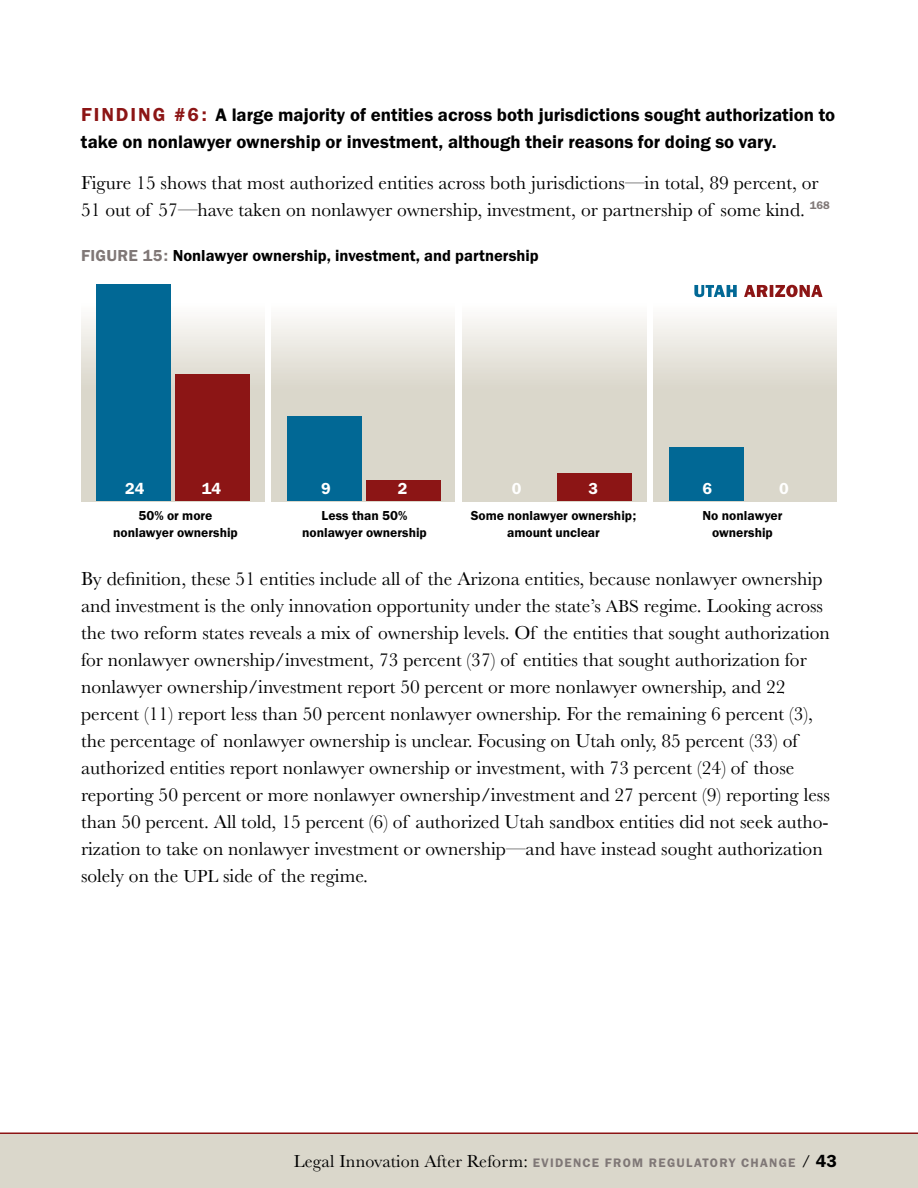
<style>
.page{position:relative;width:918px;height:1188px;background:#fff}
.page>*{position:absolute;margin:0;border:0;box-sizing:border-box;transform-origin:0 0}
.t1{font:19.5px/27px "Baskerville";color:#000}
.t2{font:18.75px/27px "Franklin Gothic URW Dem";color:#000}
.t3{font:18px "Baskerville";letter-spacing:.01em;color:#000}
.t4{font:16.5px "Franklin Gothic URW Dem";color:#000}
.t5{font:16.5px "Franklin Gothic URW Dem";color:#fff}
.t6{font:13.5px/16.5px "Franklin Gothic URW Dem";color:#000;text-align:center}
.s1{font-size:19.5px;color:#8c1515}
.s2{color:#7f7776}
.s3{font-size:18px}
.s4{font-family:"Franklin Gothic URW Dem";font-size:12.75px;color:#7f7776}
.s5{font-family:"Franklin Gothic URW Dem"}
</style>
<div class="page">
<div style="left:0;top:1134px;width:918px;height:54px;background:#dad7cb"></div>
<hr style="left:0;top:1132px;width:918px;height:2px;background:#8c1515">
<svg style="left:81px;top:285px;width:183px;height:216px"></svg>
<svg style="left:463px;top:318px;width:183px;height:183px;background:#dfdcd2"></svg>
<svg style="left:272px;top:318px;width:183px;height:183px;background:#e1ded4"></svg>
<svg style="left:654px;top:297px;width:183px;height:204px"></svg>
<svg style="left:744px;top:285px;width:79px;height:12px"></svg>
<svg style="left:694px;top:285px;width:43px;height:12px"></svg>
<div style="left:287px;top:416px;width:75px;height:85px;background:#016895"></div>
<div style="left:96px;top:285px;width:74px;height:216px;background:#016895"></div>
<div style="left:669px;top:447px;width:74px;height:54px;background:#016895"></div>
<div style="left:367px;top:481px;width:74px;height:20px;background:#8c1515"></div>
<div style="left:176px;top:375px;width:74px;height:126px;background:#8c1515"></div>
<div style="left:558px;top:474px;width:74px;height:27px;background:#8c1515"></div>
<p class="t2" style="left:81px;top:101px;width:756px"><span class="s1">FINDING #6:</span> A large majority of entities across both jurisdictions sought authorization to take on nonlawyer ownership or investment, although their reasons for doing so vary.</p>
<p class="t1" style="left:81px;top:169px;width:750px">Figure 15 shows that most authorized entities across both jurisdictions—in total, 89 percent, or<br>51 out of 57—have taken on nonlawyer ownership, investment, or partnership of some kind. <sup>168</sup></p>
<p class="t4" style="left:81px;top:245px;width:459px"><span class="s2">FIGURE 15:</span> Nonlawyer ownership, investment, and partnership</p>
<p class="t5" style="left:125px;top:479px;width:21px">24</p>
<p class="t5" style="left:202px;top:479px;width:21px">14</p>
<p class="t5" style="left:321px;top:479px;width:11px">9</p>
<p class="t5" style="left:398px;top:479px;width:11px">2</p>
<p class="t5" style="left:512px;top:479px;width:11px">0</p>
<p class="t5" style="left:589px;top:479px;width:11px">3</p>
<p class="t5" style="left:703px;top:479px;width:11px">6</p>
<p class="t5" style="left:779px;top:479px;width:11px">0</p>
<p class="t6" style="left:113px;top:507px;width:126px">50% or more nonlawyer ownership</p>
<p class="t6" style="left:302px;top:507px;width:126px">Less than 50% nonlawyer ownership</p>
<p class="t6" style="left:471px;top:507px;width:167px">Some nonlawyer ownership; amount unclear</p>
<p class="t6" style="left:703px;top:507px;width:81px">No nonlawyer ownership</p>
<p class="t1" style="left:81px;top:565px;width:751px">By definition, these 51 entities include all of the Arizona entities, because nonlawyer ownership and investment is the only innovation opportunity under the state’s <span class="s3">ABS</span> regime. Looking across the two reform states reveals a mix of ownership levels. Of the entities that sought authorization for nonlawyer ownership/investment, 73 percent (37) of entities that sought authorization for nonlawyer ownership/investment report 50 percent or more nonlawyer ownership, and 22 percent (11) report less than 50 percent nonlawyer ownership. For the remaining 6 percent (3), the percentage of nonlawyer ownership is unclear. Focusing on Utah only, 85 percent (33) of authorized entities report nonlawyer ownership or investment, with 73 percent (24) of those reporting 50 percent or more nonlawyer ownership/investment and 27 percent (9) reporting less than 50 percent. All told, 15 percent (6) of authorized Utah sandbox entities did not seek autho&shy;rization to take on nonlawyer investment or ownership—and have instead sought authorization solely on the <span class="s3">UPL</span> side of the regime.</p>
<p class="t3" style="left:294px;top:1149px;width:545px">Legal Innovation After Reform: <span class="s4">EVIDENCE FROM REGULATORY CHANGE</span> / <span class="s5">43</span></p>
</div>
